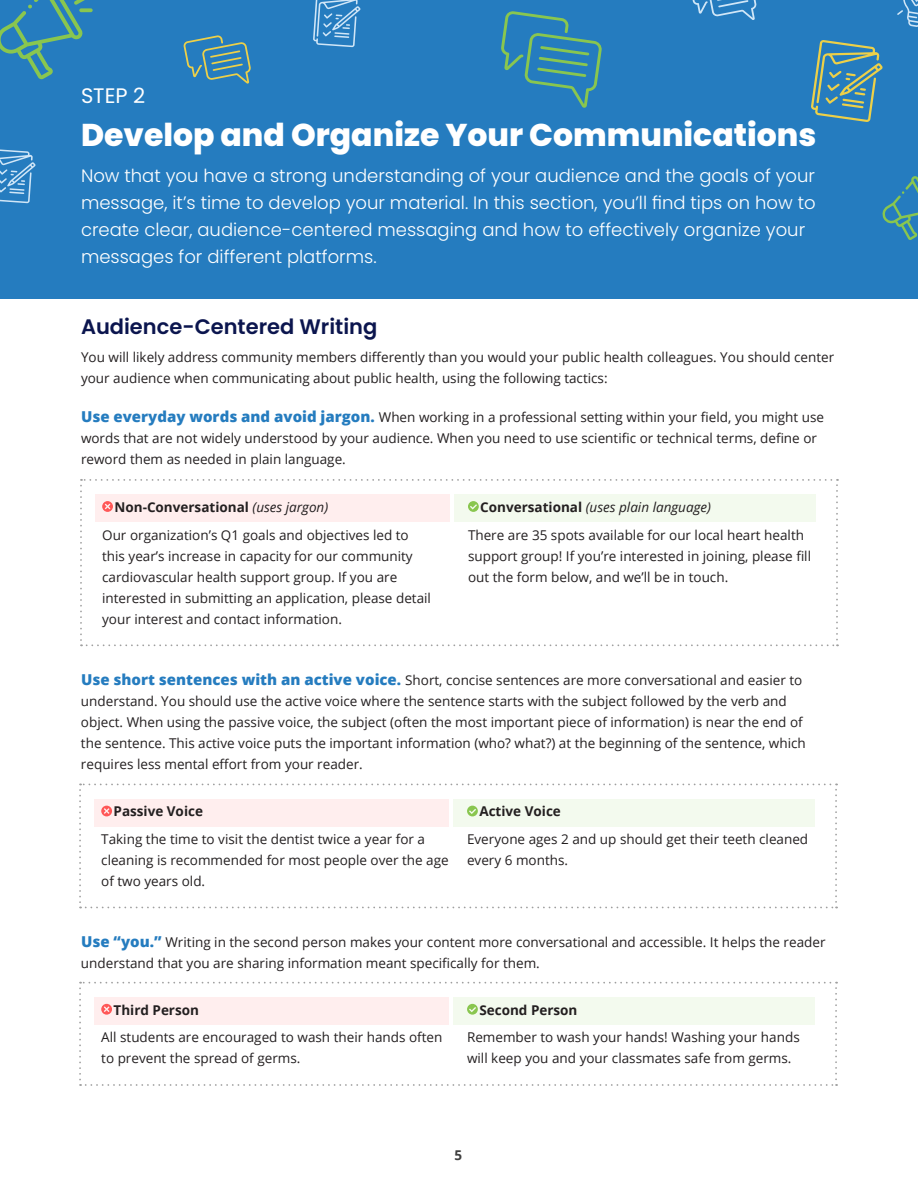
<style>
.page{position:relative;width:918px;height:1188px;background:#fff}
.page>*{position:absolute;margin:0;border:0;box-sizing:border-box;transform-origin:0 0}
.t1{font:800 31.5px "Poppins";color:#fff}
.t2{font:600 21px "Poppins";color:#0b154e}
.t3{font:21px "Poppins";color:#fff}
.t4{font:300 18px/27px "Poppins";color:#fff}
.t5{font:13.5px/21px "Open Sans";color:#231f20}
.t6{font:700 13.5px "Open Sans";color:#231f20}
.t7{font:700 13.5px "Open Sans";color:#3f3f3f}
.s1{font-weight:800;font-size:15px;color:#257cbf}
.s2{font-weight:700}
.s3{font-style:italic}
</style>
<div class="page">
<div style="left:0;top:0;width:918px;height:298px;background:#257cbf"></div>
<svg style="left:0;top:0;width:91px;height:79px"></svg>
<svg style="left:882px;top:176px;width:36px;height:64px"></svg>
<svg style="left:897px;top:0;width:21px;height:27px"></svg>
<svg style="left:501px;top:11px;width:101px;height:97px"></svg>
<svg style="left:183px;top:35px;width:68px;height:49px"></svg>
<svg style="left:692px;top:0;width:65px;height:20px"></svg>
<svg style="left:811px;top:40px;width:72px;height:82px"></svg>
<svg style="left:313px;top:0;width:47px;height:47px"></svg>
<svg style="left:0;top:149px;width:35px;height:54px"></svg>
<svg style="left:80px;top:479px;width:758px;height:167px"></svg>
<svg style="left:79px;top:784px;width:758px;height:124px"></svg>
<svg style="left:79px;top:982px;width:758px;height:104px"></svg>
<h2 class="t3" style="left:81px;top:87px;width:66px">STEP 2</h2>
<h1 class="t1" style="left:81px;top:120px;width:737px">Develop and Organize Your Communications</h1>
<p class="t4" style="left:81px;top:164px;width:736px">Now that you have a strong understanding of your audience and the goals of your message, it’s time to develop your material. In this section, you’ll find tips on how to create clear, audience-centered messaging and how to effectively organize your messages for different platforms.</p>
<h2 class="t2" style="left:81px;top:318px;width:298px">Audience-Centered Writing</h2>
<p class="t5" style="left:81px;top:346px;width:755px">You will likely address community members differently than you would your public health colleagues. You should center your audience when communicating about public health, using the following tactics:</p>
<p class="t5" style="left:81px;top:406px;width:745px"><span class="s1">Use everyday words and avoid jargon.</span> When working in a professional setting within your field, you might use words that are not widely understood by your audience. When you need to use scientific or technical terms, define or reword them as needed in plain language.</p>
<p class="t5" style="left:102px;top:493px;width:308px;line-height:27.8px;text-indent:12px"><span class="s2">Non-Conversational</span> <span class="s3">(uses jargon)<br></span>Our organization’s Q1 goals and objectives led to</p>
<p class="t5" style="left:102px;top:545px;width:330px">this year’s increase in capacity for our community cardiovascular health support group. If you are interested in submitting an application, please detail your interest and contact information.</p>
<p class="t5" style="left:468px;top:493px;width:338px;line-height:27.8px;text-indent:12px"><span class="s2">Conversational</span> <span class="s3">(uses plain language)<br></span>There are 35 spots available for our local heart health</p>
<p class="t5" style="left:468px;top:545px;width:345px">support group! If you’re interested in joining, please fill out the form below, and we’ll be in touch.</p>
<p class="t5" style="left:81px;top:669px;width:726px"><span class="s1">Use short sentences with an active voice.</span> Short, concise sentences are more conversational and easier to understand. You should use the active voice where the sentence starts with the subject followed by the verb and object. When using the passive voice, the subject (often the most important piece of information) is near the end of the sentence. This active voice puts the important information (who? what?) at the beginning of the sentence, which requires less mental effort from your reader.</p>
<p class="t6" style="left:114px;top:806px;width:91px">Passive Voice</p>
<p class="t5" style="left:101px;top:828px;width:349px">Taking the time to visit the dentist twice a year for a cleaning is recommended for most people over the age of two years old.</p>
<p class="t6" style="left:479px;top:806px;width:83px">Active Voice</p>
<p class="t5" style="left:467px;top:828px;width:343px">Everyone ages 2 and up should get their teeth cleaned every 6 months.</p>
<p class="t5" style="left:81px;top:931px;width:746px"><span class="s1">Use “you.”</span> Writing in the second person makes your content more conversational and accessible. It helps the reader understand that you are sharing information meant specifically for them.</p>
<p class="t6" style="left:114px;top:1004px;width:87px">Third Person</p>
<p class="t5" style="left:101px;top:1028px;width:343px">All students are encouraged to wash their hands often to prevent the spread of germs.</p>
<p class="t6" style="left:479px;top:1004px;width:100px">Second Person</p>
<p class="t5" style="left:467px;top:1027px;width:334px">Remember to wash your hands! Washing your hands will keep you and your classmates safe from germs.</p>
<p class="t7" style="left:455px;top:1150px;width:9px">5</p>
</div>
